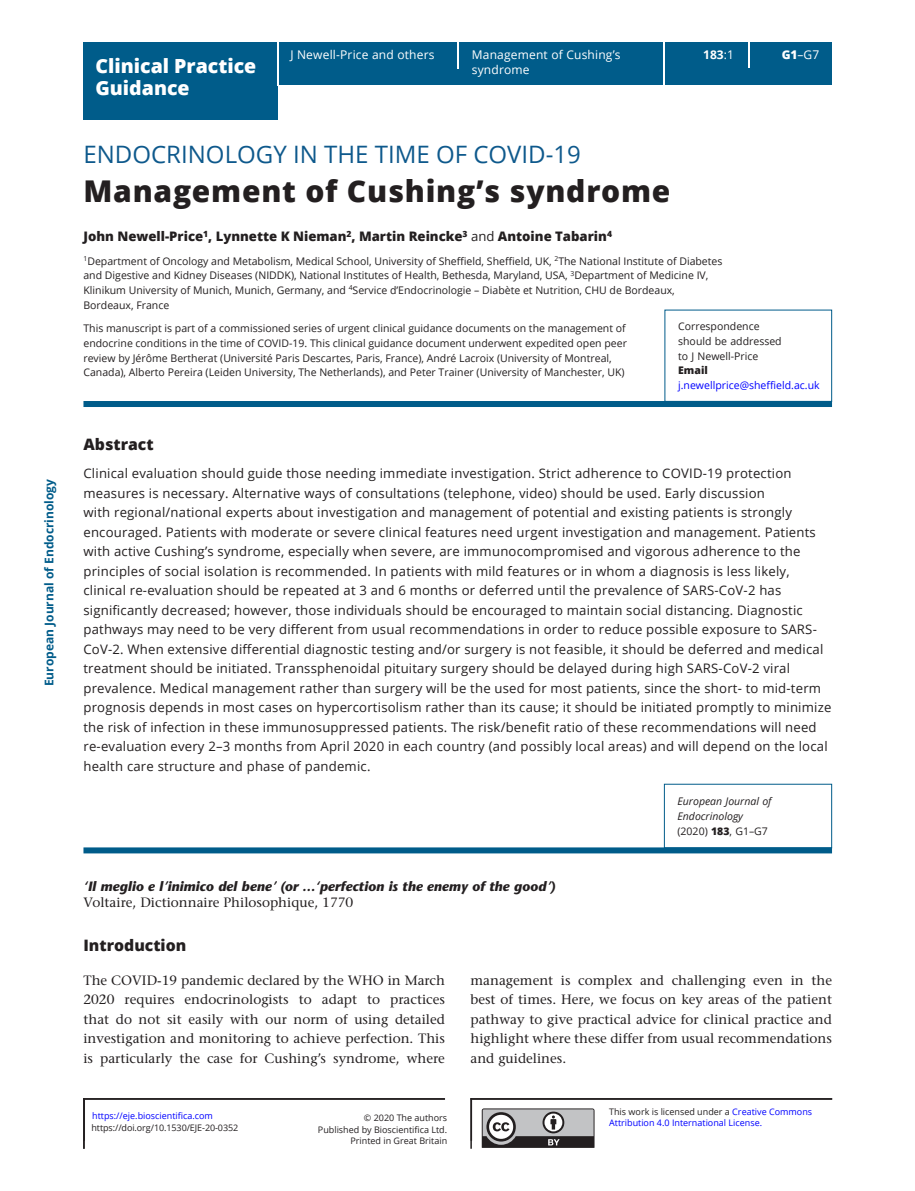
<style>
.page{position:relative;width:915px;height:1191px;background:#fff}
.page>*{position:absolute;margin:0;border:0;box-sizing:border-box;transform-origin:0 0}
.CT{font:800 30px "Open Sans";letter-spacing:.025em;color:#231f20}
.AT-CT{font:24px "Open Sans";color:#0e598c}
.AT{font:800 19.5px/22.5px "Open Sans";color:#fff}
.ABS_H{font:800 15.75px "Open Sans";color:#231f20}
.TXT{font:500 13.5px/19.5px "Stone Serif Std";color:#231f20;text-align:justify}
.EPI_F{font:italic 700 13.5px "Stone Sans";color:#231f20}
.EPI_AU{font:500 13.5px "Stone Serif Std";color:#231f20}
.ABS_TXT_L{font:13.2px/19.5px "Open Sans";letter-spacing:.015em;color:#231f20}
.AU{font:800 13.2px "Open Sans";color:#231f20}
.t1{font:12px "Open Sans";letter-spacing:.015em;color:#fff}
.t2{font:700 12px "Open Sans";color:#005c8a}
.t3{font:700 12px "Open Sans";color:#fff}
.FN{font:10.5px/14.7px "Open Sans";color:#231f20}
.Address{font:10.5px/14.7px "Open Sans";color:#231f20}
.Corres{font:10.5px "Open Sans";color:#231f20}
.Corres-2{font:italic 10.5px/14.7px "Open Sans";color:#231f20}
.Corres-3{font:10.5px "Open Sans";color:#00f}
.Corres-4{font:800 10.5px "Open Sans";color:#231f20}
.t4{font:9px/11.2px "Open Sans";color:#00f}
.DOI{font:9px "Open Sans";color:#231f20}
.s1{font-weight:400}
.s2{font-weight:800}
.s3{font-style:normal}
.s4{font-weight:800;font-style:normal}
.s5{color:#231f20}
</style>
<div class="page">
<div style="left:83px;top:84px;width:194px;height:35px;background:#005c8a"></div>
<hr style="left:83px;top:1098px;width:362px;height:1px;background:#231f20">
<hr style="left:470px;top:1098px;width:2px;height:42px;background:#231f20">
<div style="left:83px;top:42px;width:748px;height:43px;background:#005c8a"></div>
<hr style="left:277px;top:42px;width:1px;height:43px;background:#fff">
<hr style="left:663px;top:42px;width:1px;height:43px;background:#fff">
<hr style="left:457px;top:42px;width:2px;height:26px;background:#fff">
<hr style="left:747px;top:43px;width:2px;height:25px;background:#fff">
<div style="left:83px;top:401px;width:748px;height:6px;background:#005c8a"></div>
<div style="left:83px;top:847px;width:748px;height:6px;background:#005c8a"></div>
<div style="left:664px;top:310px;width:167px;height:92px;border:1px solid #005c8a"></div>
<div style="left:663px;top:784px;width:168px;height:64px;border:1px solid #005c8a"></div>
<hr style="left:83px;top:1098px;width:2px;height:50px;background:#231f20">
<hr style="left:470px;top:1098px;width:1px;height:50px;background:#231f20">
<hr style="left:470px;top:1098px;width:361px;height:1px;background:#231f20">
<svg style="left:481px;top:1108px;width:113px;height:39px;background:#908f91"></svg>
<p class="t2" style="left:40px;top:686px;width:209px;rotate:-90deg">European Journal of Endocrinology</p>
<p class="AT" style="left:95px;top:53px;width:162px">Clinical Practice<br>Guidance</p>
<p class="t1" style="left:290px;top:47px;width:146px">J Newell-Price and others</p>
<p class="t1" style="left:471px;top:47px;width:150px">Management of Cushing’s</p>
<p class="t3" style="left:703px;top:47px;width:32px">183<span class="s1">:1</span></p>
<p class="t1" style="left:781px;top:47px;width:39px"><span class="s2">G1</span>–G7</p>
<p class="t1" style="left:471px;top:61px;width:59px">syndrome</p>
<p class="AT-CT" style="left:83px;top:138px;width:499px">ENDOCRINOLOGY IN THE TIME OF COVID-19</p>
<p class="CT" style="left:83px;top:168px;width:588px">Management of Cushing’s syndrome</p>
<p class="AU" style="left:83px;top:226px;width:530px">John Newell-Price<sup>1</sup>, Lynnette K Nieman<sup>2</sup>, Martin Reincke<sup>3</sup> <span class="s1">and</span> Antoine Tabarin<sup>4</sup></p>
<p class="Address" style="left:83px;top:253px;width:640px"><sup>1</sup>Department of Oncology and Metabolism, Medical School, University of Sheffield, Sheffield, UK, <sup>2</sup>The National Institute of Diabetes and Digestive and Kidney Diseases (NIDDK), National Institutes of Health, Bethesda, Maryland, USA, <sup>3</sup>Department of Medicine IV, Klinikum University of Munich, Munich, Germany, and <sup>4</sup>Service d’Endocrinologie – Diabète et Nutrition, CHU de Bordeaux, Bordeaux, France</p>
<p class="FN" style="left:83px;top:321px;width:545px">This manuscript is part of a commissioned series of urgent clinical guidance documents on the management of endocrine conditions in the time of COVID-19. This clinical guidance document underwent expedited open peer review by Jérôme Bertherat (Université Paris Descartes, Paris, France), André Lacroix (University of Montreal, Canada), Alberto Pereira (Leiden University, The Netherlands), and Peter Trainer (University of Manchester, UK)</p>
<p class="Corres" style="left:678px;top:319px;width:83px">Correspondence</p>
<p class="Corres" style="left:678px;top:334px;width:105px">should be addressed</p>
<p class="Corres" style="left:678px;top:349px;width:82px">to J Newell-Price</p>
<p class="Corres-4" style="left:678px;top:362px;width:31px">Email</p>
<p class="Corres-3" style="left:678px;top:378px;width:143px">j.newellprice@sheffield.ac.uk</p>
<p class="ABS_H" style="left:83px;top:432px;width:72px">Abstract</p>
<p class="ABS_TXT_L" style="left:83px;top:463px;width:749px">Clinical evaluation should guide those needing immediate investigation. Strict adherence to COVID-19 protection measures is necessary. Alternative ways of consultations (telephone, video) should be used. Early discussion<br>with regional/national experts about investigation and management of potential and existing patients is strongly encouraged. Patients with moderate or severe clinical features need urgent investigation and management. Patients with active Cushing’s syndrome, especially when severe, are immunocompromised and vigorous adherence to the principles of social isolation is recommended. In patients with mild features or in whom a diagnosis is less likely, clinical re-evaluation should be repeated at 3 and 6 months or deferred until the prevalence of SARS-CoV-2 has significantly decreased; however, those individuals should be encouraged to maintain social distancing. Diagnostic pathways may need to be very different from usual recommendations in order to reduce possible exposure to SARS-CoV-2. When extensive differential diagnostic testing and/or surgery is not feasible, it should be deferred and medical treatment should be initiated. Transsphenoidal pituitary surgery should be delayed during high SARS-CoV-2 viral prevalence. Medical management rather than surgery will be the used for most patients, since the short- to mid-term prognosis depends in most cases on hypercortisolism rather than its cause; it should be initiated promptly to minimize the risk of infection in these immunosuppressed patients. The risk/benefit ratio of these recommendations will need re-evaluation every 2–3 months from April 2020 in each country (and possibly local areas) and will depend on the local health care structure and phase of pandemic.</p>
<p class="Corres-2" style="left:677px;top:794px;width:95px">European Journal of<br>Endocrinology <span class="s3">(2020)</span> <span class="s4">183</span><span class="s3">, G1–G7</span></p>
<p class="EPI_F" style="left:83px;top:878px;width:473px">‘Il meglio e l’inimico del bene’ (or ...‘perfection is the enemy of the good’)</p>
<p class="EPI_AU" style="left:83px;top:894px;width:271px">Voltaire, Dictionnaire Philosophique, 1770</p>
<h1 class="ABS_H" style="left:83px;top:933px;width:104px">Introduction</h1>
<p class="TXT" style="left:83px;top:970px;width:363px">The COVID-19 pandemic declared by the WHO in March 2020 requires endocrinologists to adapt to practices that do not sit easily with our norm of using detailed investigation and monitoring to achieve perfection. This is particularly the case for Cushing’s syndrome, where</p>
<p class="TXT" style="left:470px;top:970px;width:363px">management is complex and challenging even in the best of times. Here, we focus on key areas of the patient pathway to give practical advice for clinical practice and highlight where these differ from usual recommendations and guidelines.</p>
<p class="t4" style="left:92px;top:1110px;width:122px">https://eje.bioscientifica.com</p>
<p class="DOI" style="left:91px;top:1121px;width:148px">https://doi.org/10.1530/EJE-20-0352</p>
<p class="DOI" style="left:364px;top:1112px;width:85px">© 2020 The authors</p>
<p class="DOI" style="left:318px;top:1123px;width:131px">Published by Bioscientifica Ltd.</p>
<p class="DOI" style="left:350px;top:1134px;width:98px">Printed in Great Britain</p>
<p class="t4" style="left:609px;top:1106px;width:204px"><span class="s5">This work is licensed under a</span> Creative Commons<br>Attribution 4.0 International License.</p>
</div>
